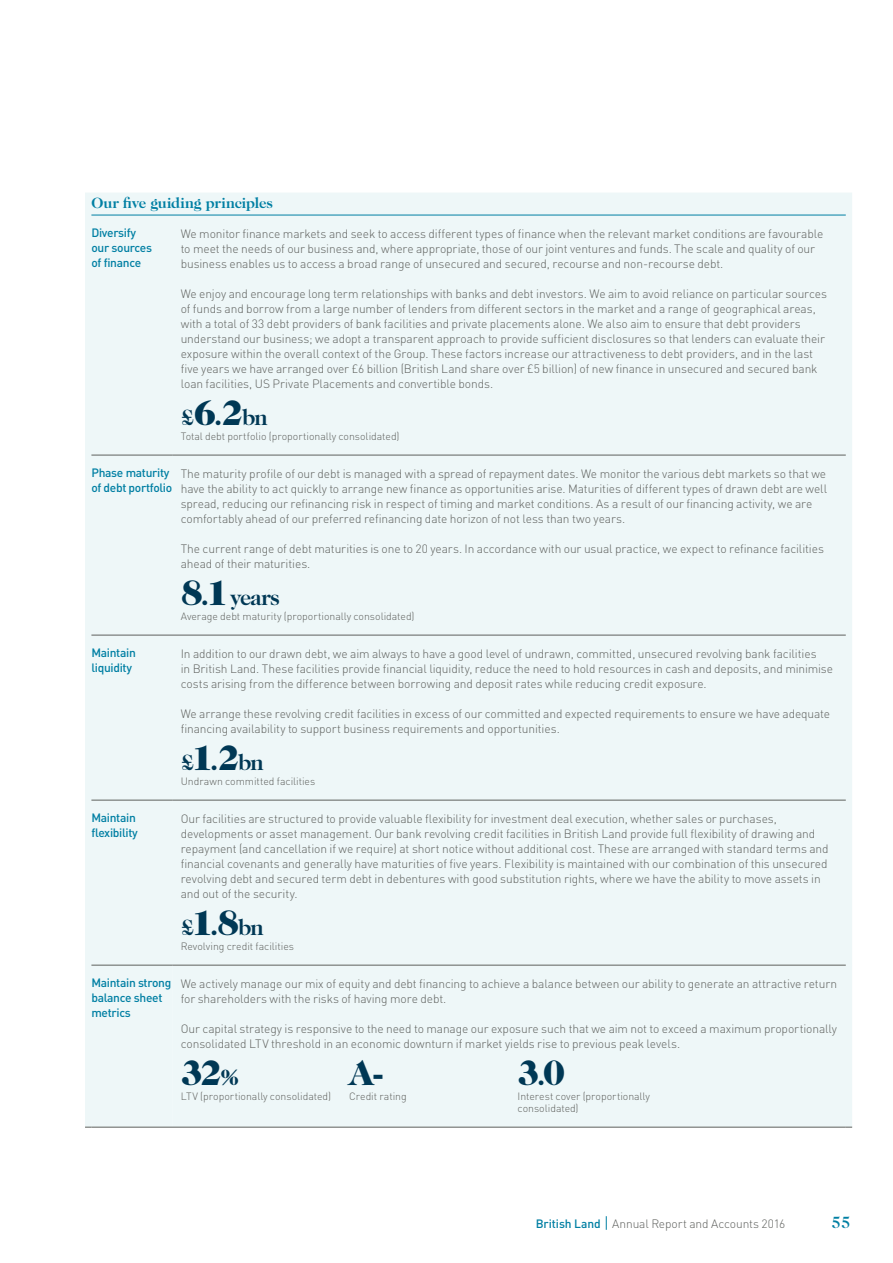
<style>
.page{position:relative;width:893px;height:1263px;background:#fff}
.page>*{position:absolute;margin:0;border:0;box-sizing:border-box;transform-origin:0 0}
.t1{font:900 36px "Caslon 224 Std";color:#003855}
.t2{font:700 22.5px "Caslon 224 Std";letter-spacing:-.045em;color:#003855}
.t3{font:500 16.5px "Caslon 224 Std";color:#007fa3}
.t4{font:700 15px "Caslon 224 Std";color:#007fa3}
.t5{font:300 12px/15px "DIN Pro";letter-spacing:-.01em;color:#5e605d}
.t6{font:500 12px/15px "DIN Pro";letter-spacing:-.025em;color:#007fa3}
.t7{font:300 10.5px/12px "DIN Pro";letter-spacing:-.005em;color:#5e605d}
.s1{font-weight:900;font-size:36px}
.s2{font-weight:900}
.s3{font-size:22.5px}
.s4{font-weight:500;color:#007fa3}
</style>
<div class="page">
<div style="left:85px;top:193px;width:767px;height:934px;background:#eef7f8"></div>
<div style="left:172px;top:965px;width:680px;height:162px;background:#eef7f8"></div>
<hr style="left:91px;top:800px;width:81px;height:1px;background:#5e605d">
<hr style="left:91px;top:455px;width:81px;height:1px;background:#5e605d">
<hr style="left:172px;top:965px;width:674px;height:1px;background:#5e605d">
<hr style="left:91px;top:965px;width:81px;height:1px;background:#5e605d">
<hr style="left:172px;top:455px;width:674px;height:1px;background:#5e605d">
<hr style="left:91px;top:215px;width:755px;height:1px;background:#007fa3">
<hr style="left:91px;top:635px;width:755px;height:1px;background:#5e605d">
<hr style="left:91px;top:1127px;width:755px;height:1px;background:#5e605d">
<hr style="left:172px;top:800px;width:674px;height:1px;background:#5e605d">
<svg style="left:606px;top:1216px;width:1px;height:14px"></svg>
<p class="t4" style="left:91px;top:196px;width:183px">Our five guiding principles</p>
<p class="t6" style="left:91px;top:226px;width:62px">Diversify our sources of finance</p>
<p class="t5" style="left:181px;top:227px;width:644px">We monitor finance markets and seek to access different types of finance when the relevant market conditions are favourable to meet the needs of our business and, where appropriate, those of our joint ventures and funds. The scale and quality of our business enables us to access a broad range of unsecured and secured, recourse and non-recourse debt.</p>
<p class="t5" style="left:181px;top:287px;width:648px">We enjoy and encourage long term relationships with banks and debt investors. We aim to avoid reliance on particular sources of funds and borrow from a large number of lenders from different sectors in the market and a range of geographical areas, with a total of 33 debt providers of bank facilities and private placements alone. We also aim to ensure that debt providers understand our business; we adopt a transparent approach to provide sufficient disclosures so that lenders can evaluate their exposure within the overall context of the Group. These factors increase our attractiveness to debt providers, and in the last five years we have arranged over £6 billion (British Land share over £5 billion) of new finance in unsecured and secured bank loan facilities, US Private Placements and convertible bonds.</p>
<h2 class="t2" style="left:181px;top:408px;width:89px">£<span class="s1">6</span><span class="s2">.</span><span class="s1">2</span>bn</h2>
<p class="t7" style="left:181px;top:431px;width:220px">Total debt portfolio (proportionally consolidated)</p>
<p class="t6" style="left:91px;top:466px;width:82px">Phase maturity of debt portfolio</p>
<p class="t5" style="left:181px;top:467px;width:648px">The maturity profile of our debt is managed with a spread of repayment dates. We monitor the various debt markets so that we have the ability to act quickly to arrange new finance as opportunities arise. Maturities of different types of drawn debt are well spread, reducing our refinancing risk in respect of timing and market conditions. As a result of our financing activity, we are comfortably ahead of our preferred refinancing date horizon of not less than two years.</p>
<p class="t5" style="left:181px;top:542px;width:645px">The current range of debt maturities is one to 20 years. In accordance with our usual practice, we expect to refinance facilities ahead of their maturities.</p>
<h2 class="t2" style="left:181px;top:588px;width:101px"><span class="s1">8</span><span class="s2">.</span><span class="s1">1</span> years</h2>
<p class="t7" style="left:181px;top:611px;width:235px">Average debt maturity (proportionally consolidated)</p>
<p class="t6" style="left:91px;top:646px;width:46px">Maintain liquidity</p>
<p class="t5" style="left:181px;top:647px;width:654px">In addition to our drawn debt, we aim always to have a good level of undrawn, committed, unsecured revolving bank facilities<br>in British Land. These facilities provide financial liquidity, reduce the need to hold resources in cash and deposits, and minimise costs arising from the difference between borrowing and deposit rates while reducing credit exposure.</p>
<p class="t5" style="left:181px;top:707px;width:651px">We arrange these revolving credit facilities in excess of our committed and expected requirements to ensure we have adequate financing availability to support business requirements and opportunities.</p>
<h2 class="t2" style="left:181px;top:753px;width:85px">£<span class="s1">1</span><span class="s2">.</span><span class="s1">2</span>bn</h2>
<p class="t7" style="left:181px;top:776px;width:136px">Undrawn committed facilities</p>
<p class="t6" style="left:91px;top:811px;width:48px">Maintain flexibility</p>
<p class="t5" style="left:181px;top:812px;width:649px">Our facilities are structured to provide valuable flexibility for investment deal execution, whether sales or purchases, developments or asset management. Our bank revolving credit facilities in British Land provide full flexibility of drawing and repayment (and cancellation if we require) at short notice without additional cost. These are arranged with standard terms and financial covenants and generally have maturities of five years. Flexibility is maintained with our combination of this unsecured revolving debt and secured term debt in debentures with good substitution rights, where we have the ability to move assets in and out of the security.</p>
<h2 class="t2" style="left:181px;top:918px;width:85px">£<span class="s1">1</span><span class="s2">.</span><span class="s1">8</span>bn</h2>
<p class="t7" style="left:181px;top:941px;width:115px">Revolving credit facilities</p>
<p class="t6" style="left:91px;top:976px;width:81px">Maintain strong balance sheet metrics</p>
<p class="t5" style="left:181px;top:977px;width:658px">We actively manage our mix of equity and debt financing to achieve a balance between our ability to generate an attractive return for shareholders with the risks of having more debt.</p>
<p class="t5" style="left:181px;top:1022px;width:658px">Our capital strategy is responsive to the need to manage our exposure such that we aim not to exceed a maximum proportionally consolidated LTV threshold in an economic downturn if market yields rise to previous peak levels.</p>
<h1 class="t1" style="left:181px;top:1058px;width:59px">32<span class="s3">%</span></h1>
<p class="t7" style="left:181px;top:1091px;width:152px">LTV (proportionally consolidated)</p>
<h1 class="t1" style="left:349px;top:1058px;width:37px">A-</h1>
<p class="t7" style="left:349px;top:1091px;width:59px">Credit rating</p>
<h1 class="t1" style="left:517px;top:1058px;width:49px">3<span class="s3">.</span>0</h1>
<p class="t7" style="left:517px;top:1091px;width:134px">Interest cover (proportionally consolidated)</p>
<p class="t5" style="left:536px;top:1217px;width:251px"><span class="s4">British Land</span> Annual Report and Accounts 2016</p>
<h3 class="t3" style="left:831px;top:1215px;width:20px">55</h3>
</div>
